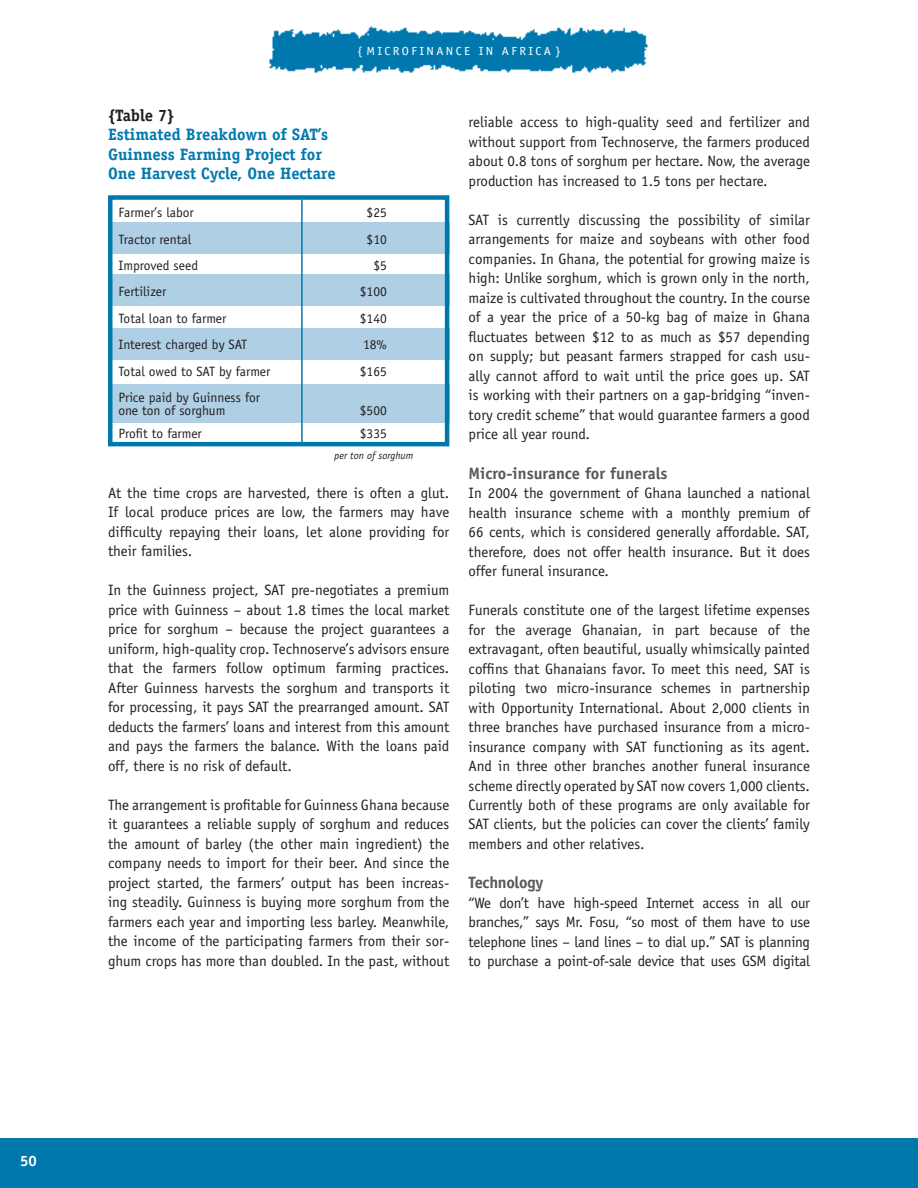
<style>
.page{position:relative;width:918px;height:1188px;background:#fff}
.page>*{position:absolute;margin:0;border:0;box-sizing:border-box;transform-origin:0 0}
.t1{font:700 16.5px/19.5px "Officina Serif";color:#0078ae}
.t2{font:700 16.5px "Officina Sans";color:#58595b}
.t3{font:700 16.5px "Officina Sans";letter-spacing:-.02em;color:#58595b}
.t4{font:15px/19.5px "Officina Sans";color:#231f20;text-align:justify}
.t5{font:700 15px "Officina Serif";color:#fff}
.t6{font:13.5px/13.2px "Officina Sans";color:#231f20}
.t7{font:11.7px "Officina Sans";letter-spacing:.185em;color:#fff;scale:1.1 1}
.t8{font:italic 10.5px "Officina Sans";color:#231f20}
.s1{color:#231f20}
</style>
<div class="page">
<div style="left:0;top:1138px;width:918px;height:50px;background:#0078ae"></div>
<img style="left:269px;top:26px;width:379px;height:47px">
<div style="left:108px;top:222px;width:341px;height:32px;background:#afcfe5"></div>
<div style="left:108px;top:274px;width:341px;height:32px;background:#afcfe5"></div>
<div style="left:108px;top:328px;width:341px;height:32px;background:#afcfe5"></div>
<div style="left:108px;top:384px;width:341px;height:38px;background:#afcfe5"></div>
<div style="left:108px;top:195px;width:341px;height:251px;border:4px solid #0078ae"></div>
<hr style="left:301px;top:199px;width:2px;height:246px;background:#0078ae">
<p class="t7" style="left:357px;top:46px;width:187px">{ MICROFINANCE IN AFRICA }</p>
<p class="t1" style="left:108px;top:107px;width:229px"><span class="s1">{Table 7}<br></span>Estimated Breakdown of SAT’s<br>Guinness Farming Project for<br>One Harvest Cycle, One Hectare</p>
<p class="t6" style="left:118px;top:207px;width:77px">Farmer’s labor</p>
<p class="t6" style="left:367px;top:207px;width:22px">$25</p>
<p class="t6" style="left:118px;top:234px;width:74px">Tractor rental</p>
<p class="t6" style="left:367px;top:234px;width:22px">$10</p>
<p class="t6" style="left:118px;top:260px;width:81px">Improved seed</p>
<p class="t6" style="left:373px;top:260px;width:15px">$5</p>
<p class="t6" style="left:118px;top:286px;width:50px">Fertilizer</p>
<p class="t6" style="left:360px;top:286px;width:28px">$100</p>
<p class="t6" style="left:118px;top:313px;width:110px">Total loan to farmer</p>
<p class="t6" style="left:360px;top:313px;width:28px">$140</p>
<p class="t6" style="left:118px;top:339px;width:130px">Interest charged by SAT</p>
<p class="t6" style="left:363px;top:339px;width:25px">18%</p>
<p class="t6" style="left:118px;top:366px;width:154px">Total owed to SAT by farmer</p>
<p class="t6" style="left:360px;top:366px;width:28px">$165</p>
<p class="t6" style="left:118px;top:392px;width:143px">Price paid by Guinness for one ton of sorghum</p>
<p class="t6" style="left:360px;top:405px;width:28px">$500</p>
<p class="t6" style="left:118px;top:428px;width:85px">Profit to farmer</p>
<p class="t6" style="left:360px;top:428px;width:28px">$335</p>
<p class="t8" style="left:334px;top:452px;width:81px">per ton of sorghum</p>
<p class="t4" style="left:108px;top:484px;width:343px">At the time crops are harvested, there is often a glut.<br>If local produce prices are low, the farmers may have difficulty repaying their loans, let alone providing for their families.</p>
<p class="t4" style="left:108px;top:582px;width:343px">In the Guinness project, SAT pre-negotiates a premium price with Guinness – about 1.8 times the local market price for sorghum – because the project guarantees a uniform, high-quality crop. Technoserve’s advisors ensure that the farmers follow optimum farming practices.<br>After Guinness harvests the sorghum and transports it for processing, it pays SAT the prearranged amount. SAT deducts the farmers’ loans and interest from this amount and pays the farmers the balance. With the loans paid off, there is no risk of default.</p>
<p class="t4" style="left:108px;top:796px;width:343px">The arrangement is profitable for Guinness Ghana because it guarantees a reliable supply of sorghum and reduces the amount of barley (the other main ingredient) the company needs to import for their beer. And since the project started, the farmers’ output has been increas&shy;ing steadily. Guinness is buying more sorghum from the farmers each year and importing less barley. Meanwhile, the income of the participating farmers from their sor&shy;ghum crops has more than doubled. In the past, without</p>
<p class="t4" style="left:469px;top:114px;width:343px">reliable access to high-quality seed and fertilizer and without support from Technoserve, the farmers produced about 0.8 tons of sorghum per hectare. Now, the average production has increased to 1.5 tons per hectare.</p>
<p class="t4" style="left:469px;top:211px;width:343px">SAT is currently discussing the possibility of similar arrangements for maize and soybeans with other food companies. In Ghana, the potential for growing maize is high: Unlike sorghum, which is grown only in the north, maize is cultivated throughout the country. In the course of a year the price of a 50-kg bag of maize in Ghana fluctuates between $12 to as much as $57 depending on supply; but peasant farmers strapped for cash usu&shy;ally cannot afford to wait until the price goes up. SAT is working with their partners on a gap-bridging “inven&shy;tory credit scheme” that would guarantee farmers a good price all year round.</p>
<p class="t2" style="left:469px;top:467px;width:200px">Micro-insurance for funerals</p>
<p class="t4" style="left:469px;top:484px;width:343px">In 2004 the government of Ghana launched a national health insurance scheme with a monthly premium of 66 cents, which is considered generally affordable. SAT, therefore, does not offer health insurance. But it does offer funeral insurance.</p>
<p class="t4" style="left:469px;top:601px;width:343px">Funerals constitute one of the largest lifetime expenses for the average Ghanaian, in part because of the extravagant, often beautiful, usually whimsically painted coffins that Ghanaians favor. To meet this need, SAT is piloting two micro-insurance schemes in partnership with Opportunity International. About 2,000 clients in three branches have purchased insurance from a micro&shy;insurance company with SAT functioning as its agent.<br>And in three other branches another funeral insurance scheme directly operated by SAT now covers 1,000 clients.<br>Currently both of these programs are only available for SAT clients, but the policies can cover the clients’ family members and other relatives.</p>
<p class="t3" style="left:469px;top:876px;width:76px">Technology</p>
<p class="t4" style="left:469px;top:894px;width:343px">“We don’t have high-speed Internet access in all our branches,” says Mr. Fosu, “so most of them have to use telephone lines – land lines – to dial up.” SAT is planning to purchase a point-of-sale device that uses GSM digital</p>
<p class="t5" style="left:20px;top:1155px;width:18px">50</p>
</div>
